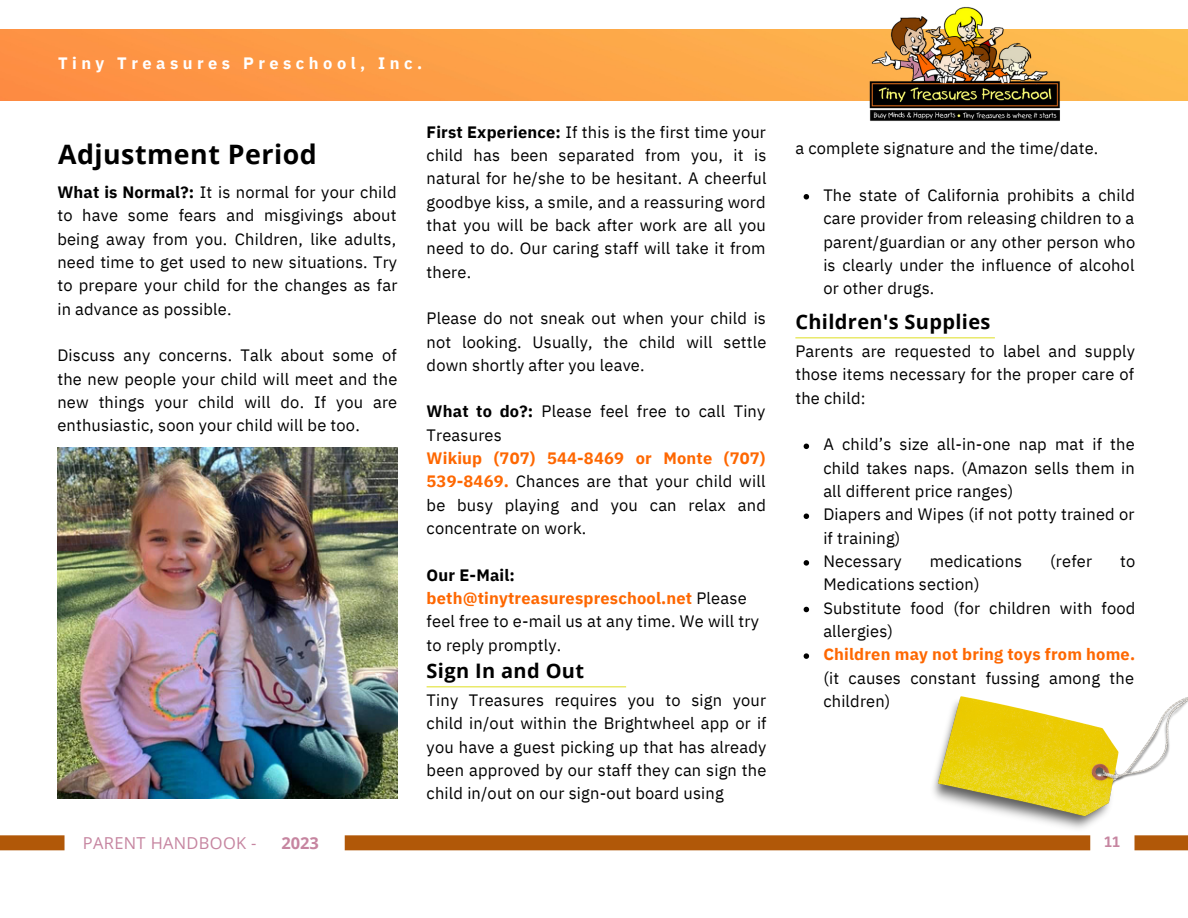
<style>
.page{position:relative;width:1188px;height:918px;background:#fff}
.page>*{position:absolute;margin:0;border:0;box-sizing:border-box;transform-origin:0 0}
.t1{font:700 26.8px "Open Sans";letter-spacing:.02em;color:#000}
.t2{font:700 20px "Open Sans";letter-spacing:.02em;color:#000}
.t3{font:16.4px/23.4px "IBM Plex Sans";letter-spacing:.01em;color:#000;text-align:justify}
.t4{font:700 16.4px "IBM Plex Sans";letter-spacing:.27em;color:#fff}
.t5{font:16.4px "Open Sans";letter-spacing:.02em;color:#c685a0}
.t6{font:700 16.4px "Open Sans";color:#c685a0}
.t7{font:700 14.8px "IBM Plex Sans Cond";color:#c685a0}
.s1{font-weight:700}
.s2{font-weight:700;color:#fe6701}
</style>
<div class="page">
<img style="left:57px;top:448px;width:341px;height:351px">
<hr style="left:795px;top:337px;width:200px;height:2px;background:#e9e96a">
<div style="left:0;top:835px;width:65px;height:15px;background:#b15808"></div>
<div style="left:345px;top:835px;width:745px;height:15px;background:#b15808"></div>
<div style="left:1135px;top:835px;width:53px;height:15px;background:#b15808"></div>
<img style="left:0;top:30px;width:1188px;height:70px">
<img style="left:867px;top:7px;width:198px;height:114px">
<hr style="left:427px;top:686px;width:199px;height:2px;background:#e9e96a">
<img style="left:933px;top:696px;width:255px;height:133px">
<svg style="left:804px;top:194px;width:5px;height:6px"></svg>
<svg style="left:804px;top:444px;width:5px;height:5px"></svg>
<svg style="left:804px;top:514px;width:5px;height:5px"></svg>
<svg style="left:804px;top:560px;width:5px;height:6px"></svg>
<svg style="left:804px;top:607px;width:5px;height:5px"></svg>
<svg style="left:804px;top:653px;width:5px;height:6px"></svg>
<p class="t4" style="left:58px;top:52px;width:366px">Tiny Treasures Preschool, Inc.</p>
<p class="t1" style="left:58px;top:136px;width:260px">Adjustment Period</p>
<p class="t3" style="left:57px;top:180px;width:342px"><span class="s1">What is Normal?:</span> It is normal for your child to have some fears and misgivings about being away from you. Children, like adults, need time to get used to new situations. Try to prepare your child for the changes as far in advance as possible.</p>
<p class="t3" style="left:57px;top:343px;width:341px">Discuss any concerns. Talk about some of the new people your child will meet and the new things your child will do. If you are enthusiastic, soon your child will be too.</p>
<p class="t5" style="left:83px;top:831px;width:175px">PARENT HANDBOOK -</p>
<p class="t6" style="left:281px;top:831px;width:39px">2023</p>
<p class="t3" style="left:427px;top:120px;width:342px"><span class="s1">First Experience:</span> If this is the first time your child has been separated from you, it is natural for he/she to be hesitant. A cheerful goodbye kiss, a smile, and a reassuring word that you will be back after work are all you need to do. Our caring staff will take it from there.</p>
<p class="t3" style="left:427px;top:306px;width:341px">Please do not sneak out when your child is not looking. Usually, the child will settle down shortly after you leave.</p>
<p class="t3" style="left:427px;top:400px;width:340px"><span class="s1">What to do?:</span> Please feel free to call Tiny<br>Treasures</p>
<p class="t3" style="left:427px;top:446px;width:341px"><span class="s2">Wikiup (707) 544-8469 or Monte (707)<br>539-8469.</span> Chances are that your child will be busy playing and you can relax and concentrate on work.</p>
<p class="t3" style="left:427px;top:563px;width:334px;text-align:left"><span class="s1">Our E-Mail: </span><span class="s2">beth@tinytreasurespreschool.net</span> Please feel free to e-mail us at any time. We will try to reply promptly.</p>
<p class="t2" style="left:427px;top:657px;width:159px">Sign In and Out</p>
<p class="t3" style="left:427px;top:688px;width:342px">Tiny Treasures requires you to sign your child in/out within the Brightwheel app or if you have a guest picking up that has already been approved by our staff they can sign the child in/out on our sign-out board using</p>
<p class="t3" style="left:795px;top:136px;width:305px">a complete signature and the time/date.</p>
<p class="t3" style="left:823px;top:183px;width:313px">The state of California prohibits a child care provider from releasing children to a parent/guardian or any other person who is clearly under the influence of alcohol or other drugs.</p>
<p class="t2" style="left:795px;top:308px;width:197px">Children's Supplies</p>
<p class="t3" style="left:795px;top:339px;width:341px">Parents are requested to label and supply those items necessary for the proper care of the child:</p>
<p class="t3" style="left:823px;top:433px;width:313px">A child’s size all-in-one nap mat if the child takes naps. (Amazon sells them in all different price ranges)</p>
<p class="t3" style="left:823px;top:503px;width:313px">Diapers and Wipes (if not potty trained or if training)</p>
<p class="t3" style="left:823px;top:549px;width:80px">Necessary</p>
<p class="t3" style="left:930px;top:549px;width:94px">medications</p>
<p class="t3" style="left:1050px;top:549px;width:43px">(refer</p>
<p class="t3" style="left:1120px;top:549px;width:17px">to</p>
<p class="t3" style="left:823px;top:572px;width:158px">Medications section)</p>
<p class="t3" style="left:823px;top:596px;width:314px">Substitute food (for children with food allergies)</p>
<p class="t3" style="left:823px;top:642px;width:313px"><span class="s2">Children may not bring toys from home. </span>(it causes constant fussing among the children)</p>
<p class="t7" style="left:1104px;top:832px;width:17px">11</p>
</div>
